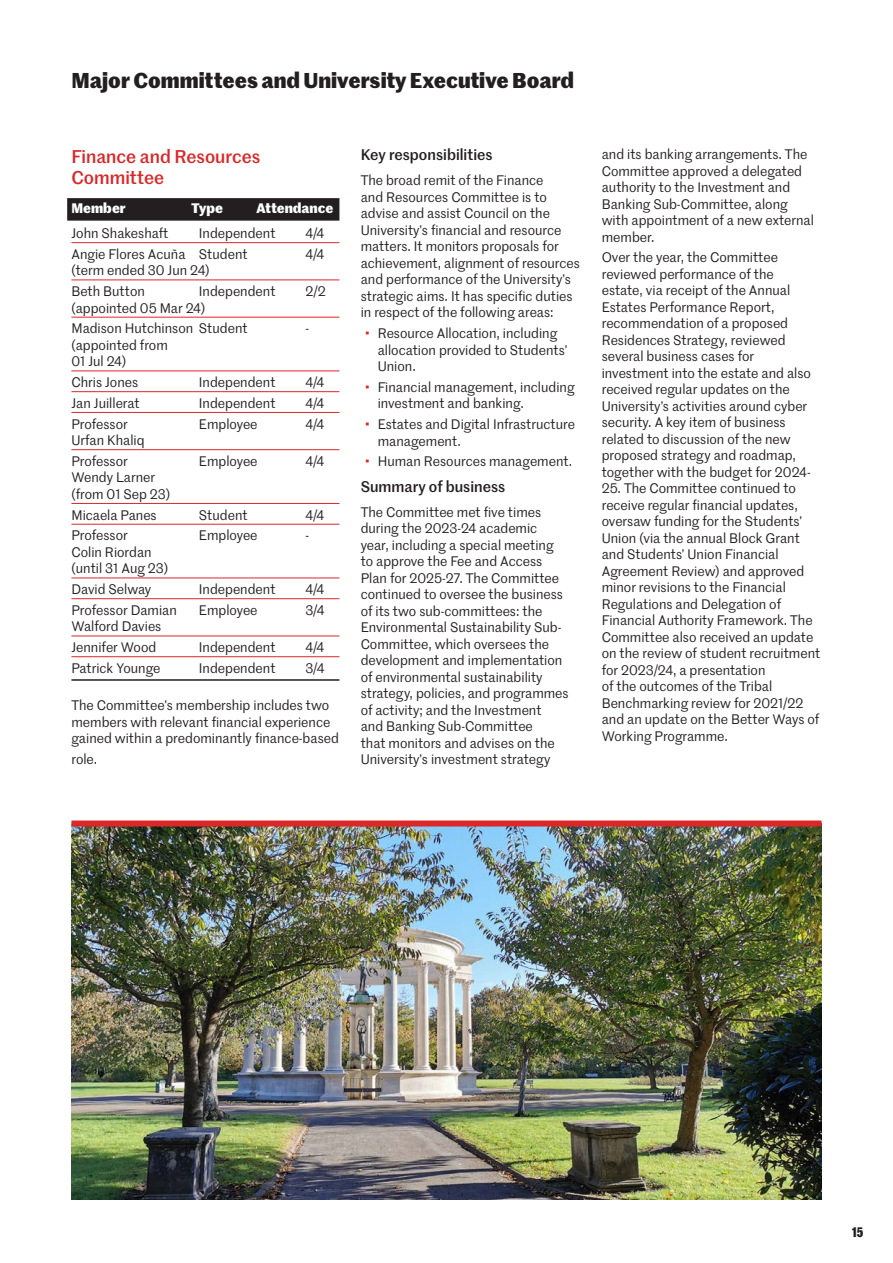
<style>
.page{position:relative;width:893px;height:1263px;background:#fff}
.page>*{position:absolute;margin:0;border:0;box-sizing:border-box;transform-origin:0 0}
.t1{font:700 21px "Marr Sans TT";color:#231f20}
.t2{font:500 18px/21px "Marr Sans TT";color:#da2728}
.t3{font:500 15px "Marr Sans TT";color:#231f20}
.t4{font:13.5px/16.5px "Marr Sans TT";color:#231f20}
.t5{font:700 13.5px "Marr Sans TT";color:#fff}
.t6{font:700 13.5px "Marr Sans Cond TT";color:#231f20}
.s1{color:#da2728}
</style>
<div class="page">
<div style="left:67px;top:198px;width:272px;height:23px;background:#231f20"></div>
<hr style="left:71px;top:242px;width:268px;height:1px;background:#da2728">
<hr style="left:71px;top:279px;width:268px;height:1px;background:#da2728">
<hr style="left:71px;top:317px;width:268px;height:1px;background:#da2728">
<hr style="left:71px;top:371px;width:268px;height:1px;background:#da2728">
<hr style="left:71px;top:391px;width:268px;height:1px;background:#da2728">
<hr style="left:71px;top:412px;width:268px;height:1px;background:#da2728">
<hr style="left:71px;top:449px;width:268px;height:1px;background:#da2728">
<hr style="left:71px;top:503px;width:268px;height:1px;background:#da2728">
<hr style="left:71px;top:524px;width:268px;height:1px;background:#da2728">
<hr style="left:71px;top:578px;width:268px;height:1px;background:#da2728">
<hr style="left:71px;top:598px;width:268px;height:1px;background:#da2728">
<hr style="left:71px;top:636px;width:268px;height:1px;background:#da2728">
<hr style="left:71px;top:656px;width:268px;height:1px;background:#da2728">
<hr style="left:71px;top:679px;width:268px;height:2px;background:#231f20">
<img style="left:71px;top:826px;width:750px;height:373px">
<div style="left:71px;top:820px;width:750px;height:6px;background:#da2728"></div>
<p class="t1" style="left:71px;top:64px;width:504px">Major Committees and University Executive Board</p>
<p class="t2" style="left:71px;top:145px;width:190px">Finance and Resources<br>Committee</p>
<p class="t5" style="left:71px;top:198px;width:56px">Member</p>
<p class="t5" style="left:191px;top:198px;width:33px">Type</p>
<p class="t5" style="left:257px;top:198px;width:78px">Attendance</p>
<p class="t4" style="left:71px;top:224px;width:99px">John Shakeshaft</p>
<p class="t4" style="left:199px;top:224px;width:78px">Independent</p>
<p class="t4" style="left:305px;top:224px;width:20px">4/4</p>
<p class="t4" style="left:71px;top:245px;width:178px">Angie Flores Acuña Student</p>
<p class="t4" style="left:305px;top:245px;width:20px">4/4</p>
<p class="t4" style="left:71px;top:262px;width:140px">(term ended 30 Jun 24)</p>
<p class="t4" style="left:71px;top:282px;width:75px">Beth Button</p>
<p class="t4" style="left:199px;top:282px;width:78px">Independent</p>
<p class="t4" style="left:305px;top:282px;width:22px">2/2</p>
<p class="t4" style="left:71px;top:299px;width:135px">(appointed 05 Mar 24)</p>
<p class="t4" style="left:71px;top:320px;width:178px">Madison Hutchinson Student</p>
<p class="t4" style="left:305px;top:320px;width:5px">-</p>
<p class="t4" style="left:71px;top:336px;width:98px">(appointed from<br>01 Jul 24)</p>
<p class="t4" style="left:71px;top:373px;width:68px">Chris Jones</p>
<p class="t4" style="left:199px;top:373px;width:78px">Independent</p>
<p class="t4" style="left:305px;top:373px;width:20px">4/4</p>
<p class="t4" style="left:71px;top:394px;width:70px">Jan Juillerat</p>
<p class="t4" style="left:199px;top:394px;width:78px">Independent</p>
<p class="t4" style="left:305px;top:394px;width:20px">4/4</p>
<p class="t4" style="left:71px;top:415px;width:58px">Professor</p>
<p class="t4" style="left:199px;top:415px;width:60px">Employee</p>
<p class="t4" style="left:305px;top:415px;width:20px">4/4</p>
<p class="t4" style="left:71px;top:431px;width:75px">Urfan Khaliq</p>
<p class="t4" style="left:71px;top:452px;width:58px">Professor</p>
<p class="t4" style="left:199px;top:452px;width:60px">Employee</p>
<p class="t4" style="left:305px;top:452px;width:20px">4/4</p>
<p class="t4" style="left:71px;top:469px;width:100px">Wendy Larner (from 01 Sep 23)</p>
<p class="t4" style="left:71px;top:506px;width:87px">Micaela Panes</p>
<p class="t4" style="left:199px;top:506px;width:50px">Student</p>
<p class="t4" style="left:305px;top:506px;width:20px">4/4</p>
<p class="t4" style="left:71px;top:527px;width:58px">Professor</p>
<p class="t4" style="left:199px;top:527px;width:60px">Employee</p>
<p class="t4" style="left:305px;top:527px;width:5px">-</p>
<p class="t4" style="left:71px;top:543px;width:98px">Colin Riordan (until 31 Aug 23)</p>
<p class="t4" style="left:71px;top:580px;width:81px">David Selway</p>
<p class="t4" style="left:199px;top:580px;width:78px">Independent</p>
<p class="t4" style="left:305px;top:580px;width:20px">4/4</p>
<p class="t4" style="left:71px;top:601px;width:107px">Professor Damian</p>
<p class="t4" style="left:199px;top:601px;width:60px">Employee</p>
<p class="t4" style="left:305px;top:601px;width:20px">3/4</p>
<p class="t4" style="left:71px;top:618px;width:91px">Walford Davies</p>
<p class="t4" style="left:71px;top:638px;width:86px">Jennifer Wood</p>
<p class="t4" style="left:199px;top:638px;width:78px">Independent</p>
<p class="t4" style="left:305px;top:638px;width:20px">4/4</p>
<p class="t4" style="left:71px;top:659px;width:91px">Patrick Younge</p>
<p class="t4" style="left:199px;top:659px;width:78px">Independent</p>
<p class="t4" style="left:305px;top:659px;width:20px">3/4</p>
<p class="t4" style="left:71px;top:696px;width:269px">The Committee’s membership includes two members with relevant financial experience gained within a predominantly finance-based</p>
<p class="t4" style="left:71px;top:750px;width:27px">role.</p>
<p class="t3" style="left:361px;top:144px;width:133px">Key responsibilities</p>
<p class="t4" style="left:361px;top:172px;width:221px">The broad remit of the Finance<br>and Resources Committee is to advise and assist Council on the University’s financial and resource matters. It monitors proposals for achievement, alignment of resources and performance of the University’s strategic aims. It has specific duties in respect of the following areas:</p>
<p class="t4" style="left:378px;top:325px;width:191px;text-indent:-13px"><span class="s1">•</span> Resource Allocation, including allocation provided to Students’<br>Union.</p>
<p class="t4" style="left:378px;top:378px;width:198px;text-indent:-13px"><span class="s1">•</span> Financial management, including investment and banking.</p>
<p class="t4" style="left:378px;top:416px;width:199px;text-indent:-13px"><span class="s1">•</span> Estates and Digital Infrastructure management.</p>
<p class="t4" style="left:365px;top:453px;width:209px"><span class="s1">•</span> Human Resources management.</p>
<p class="t3" style="left:361px;top:475px;width:146px">Summary of business</p>
<p class="t4" style="left:361px;top:503px;width:209px">The Committee met five times during the 2023-24 academic year, including a special meeting to approve the Fee and Access<br>Plan for 2025-27. The Committee continued to oversee the business of its two sub-committees: the<br>Environmental Sustainability Sub-<br>Committee, which oversees the development and implementation of environmental sustainability strategy, policies, and programmes of activity; and the Investment<br>and Banking Sub-Committee<br>that monitors and advises on the<br>University’s investment strategy</p>
<p class="t4" style="left:602px;top:146px;width:214px">and its banking arrangements. The<br>Committee approved a delegated authority to the Investment and<br>Banking Sub-Committee, along with appointment of a new external member.</p>
<p class="t4" style="left:602px;top:249px;width:211px">Over the year, the Committee reviewed performance of the estate, via receipt of the Annual<br>Estates Performance Report, recommendation of a proposed<br>Residences Strategy, reviewed several business cases for investment into the estate and also received regular updates on the<br>University’s activities around cyber security. A key item of business related to discussion of the new proposed strategy and roadmap, together with the budget for 2024-</p>
<p class="t4" style="left:602px;top:480px;width:220px">25. The Committee continued to receive regular financial updates, oversaw funding for the Students’<br>Union (via the annual Block Grant and Students’ Union Financial<br>Agreement Review) and approved minor revisions to the Financial<br>Regulations and Delegation of<br>Financial Authority Framework. The<br>Committee also received an update on the review of student recruitment for 2023/24, a presentation<br>of the outcomes of the Tribal<br>Benchmarking review for 2021/22 and an update on the Better Ways of<br>Working Programme.</p>
<p class="t6" style="left:852px;top:1222px;width:13px">15</p>
</div>
